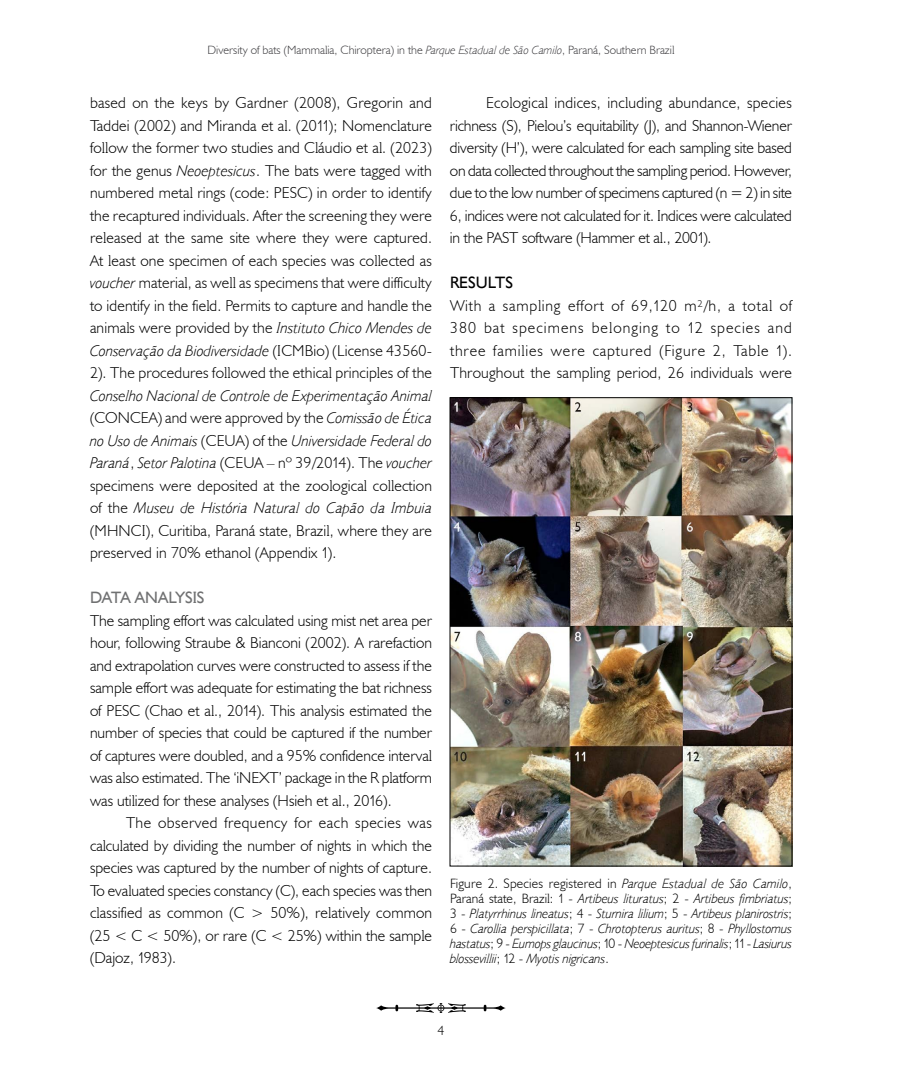
<style>
.page{position:relative;width:900px;height:1071px;background:#fff}
.page>*{position:absolute;margin:0;border:0;box-sizing:border-box;transform-origin:0 0}
.TÓPICOS_SUB{font:700 16.5px "MPEG";color:#707172}
.TÓPICOS{font:700 16.5px "MPEG";color:#000}
.CORPO_DO_ARTIGO{font:15.75px/22.5px "MPEG";color:#000;text-align:justify}
.CORPO_DO_ARTIGO_SEM{font:15.75px/22.5px "MPEG";letter-spacing:.005em;color:#000;text-align:justify}
.LEGENDAS_FIGURAS{font:italic 13.5px/15px "MPEG";color:#000;text-align:justify}
.t1{font:13.5px "MPEG";color:#000}
.t2{font:12px "MPEG";color:#3e3d40}
.s1{font-style:italic}
.s2{font-style:normal}
</style>
<div class="page">
<svg style="left:376px;top:1003px;width:130px;height:10px"></svg>
<img style="left:452px;top:399px;width:338px;height:465px">
<div style="left:450px;top:397px;width:342px;height:469px;border:1px solid #000"></div>
<p class="t2" style="left:208px;top:43px;width:468px">Diversity of bats (Mammalia, Chiroptera) in the <span class="s1">Parque Estadual de São Camilo</span>, Paraná, Southern Brazil</p>
<p class="CORPO_DO_ARTIGO" style="left:90px;top:91px;width:344px">based on the keys by Gardner (2008), Gregorin and Taddei (2002) and Miranda et al. (2011); Nomenclature follow the former two studies and Cláudio et al. (2023) for the genus <span class="s1">Neoeptesicus</span>. The bats were tagged with numbered metal rings (code: PESC) in order to identify the recaptured individuals. After the screening they were released at the same site where they were captured.<br>At least one specimen of each species was collected as <span class="s1">voucher</span> material, as well as specimens that were difficulty to identify in the field. Permits to capture and handle the animals were provided by the <span class="s1">Instituto Chico Mendes de Conservação da Biodiversidade</span> (ICMBio) (License 43560- 2). The procedures followed the ethical principles of the <span class="s1">Conselho Nacional de Controle de Experimentação Animal </span>(CONCEA) and were approved by the <span class="s1">Comissão de Ética no Uso de Animais</span> (CEUA) of the <span class="s1">Universidade Federal do Paraná</span>, <span class="s1">Setor Palotina</span> (CEUA – nº 39/2014). The <span class="s1">voucher </span>specimens were deposited at the zoological collection of the <span class="s1">Museu de História Natural do Capão da Imbuia </span>(MHNCI), Curitiba, Paraná state, Brazil, where they are preserved in 70% ethanol (Appendix 1).</p>
<p class="TÓPICOS_SUB" style="left:90px;top:587px;width:116px">DATA ANALYSIS</p>
<p class="CORPO_DO_ARTIGO_SEM" style="left:90px;top:609px;width:344px">The sampling effort was calculated using mist net area per hour, following Straube &amp; Bianconi (2002). A rarefaction and extrapolation curves were constructed to assess if the sample effort was adequate for estimating the bat richness of PESC (Chao et al., 2014). This analysis estimated the number of species that could be captured if the number of captures were doubled, and a 95% confidence interval was also estimated. The ‘iNEXT’ package in the R platform was utilized for these analyses (Hsieh et al., 2016).</p>
<p class="CORPO_DO_ARTIGO" style="left:90px;top:811px;width:344px;text-indent:36px">The observed frequency for each species was calculated by dividing the number of nights in which the species was captured by the number of nights of capture.<br>To evaluated species constancy (C), each species was then classified as common (C &gt; 50%), relatively common (25 &lt; C &lt; 50%), or rare (C &lt; 25%) within the sample (Dajoz, 1983).</p>
<p class="CORPO_DO_ARTIGO" style="left:450px;top:91px;width:344px;text-indent:36px">Ecological indices, including abundance, species richness (S), Pielou’s equitability (J), and Shannon-Wiener diversity (H’), were calculated for each sampling site based on data collected throughout the sampling period. However, due to the low number of specimens captured (n = 2) in site 6, indices were not calculated for it. Indices were calculated in the PAST software (Hammer et al., 2001).</p>
<p class="TÓPICOS" style="left:450px;top:272px;width:65px">RESULTS</p>
<p class="CORPO_DO_ARTIGO_SEM" style="left:450px;top:294px;width:344px">With a sampling effort of 69,120 m²/h, a total of 380 bat specimens belonging to 12 species and three families were captured (Figure 2, Table 1).<br>Throughout the sampling period, 26 individuals were</p>
<p class="LEGENDAS_FIGURAS" style="left:450px;top:876px;width:344px"><span class="s2">Figure 2. Species registered in</span> Parque Estadual de São Camilo<span class="s2">, Paraná state, Brazil: 1 -</span> Artibeus lituratus<span class="s2">; 2 -</span> Artibeus fimbriatus<span class="s2">; 3 -</span> Platyrrhinus lineatus<span class="s2">; 4 -</span> Sturnira lilium<span class="s2">; 5 -</span> Artibeus planirostris<span class="s2">; 6 -</span> Carollia perspicillata<span class="s2">; 7 -</span> Chrotopterus auritus<span class="s2">; 8 -</span> Phyllostomus hastatus<span class="s2">; 9 -</span> Eumops glaucinus<span class="s2">; 10 -</span> Neoeptesicus furinalis<span class="s2">; 11 -</span> Lasiurus blossevillii<span class="s2">; 12 -</span> Myotis nigricans<span class="s2">.</span></p>
<p class="t1" style="left:438px;top:1022px;width:8px">4</p>
</div>
